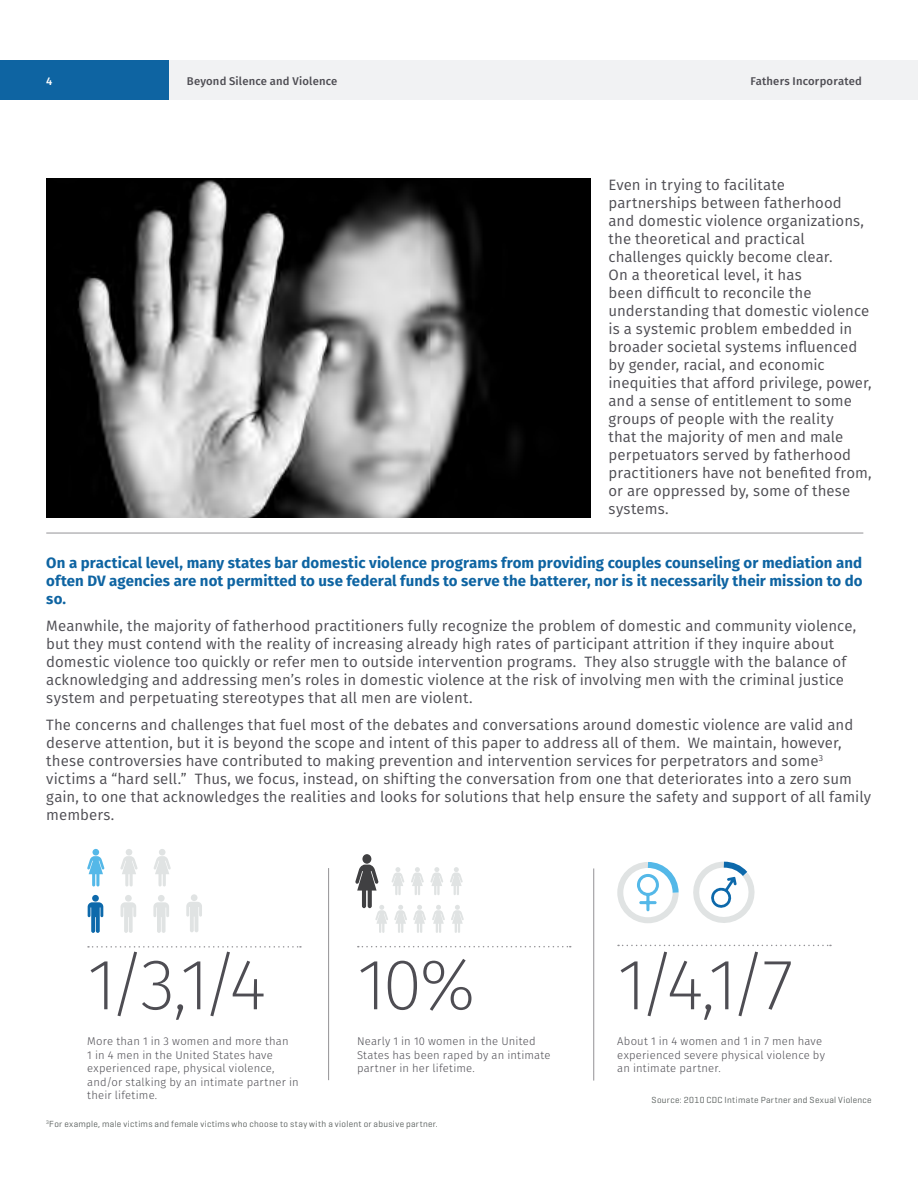
<style>
.page{position:relative;width:918px;height:1188px;background:#fff}
.page>*{position:absolute;margin:0;border:0;box-sizing:border-box;transform-origin:0 0}
.t1{font:200 72px "Fira Sans";color:#4e4d53}
.t2{font:15px/18px "Fira Sans";letter-spacing:.005em;color:#4e4d53}
.t3{font:700 15px/18px "Fira Sans";letter-spacing:.005em;color:#0e64a2;text-align:justify}
.t4{font:300 11.25px/13.5px "Fira Sans";letter-spacing:.015em;color:#4e4d53}
.t5{font:500 11.25px "Fira Sans";letter-spacing:.015em;color:#4e4d53}
.t6{font:500 11.25px "Fira Sans";color:#fff}
.t7{font:9px "Geogrotesque";letter-spacing:.035em;color:#585e5c}
</style>
<div class="page">
<div style="left:147px;top:60px;width:771px;height:40px;background:#f1f2f3"></div>
<div style="left:0;top:60px;width:169px;height:40px;background:#0e64a2"></div>
<img style="left:46px;top:178px;width:545px;height:339px">
<hr style="left:46px;top:533px;width:817px;height:1px;background:#939296">
<svg style="left:358px;top:946px;width:213px;height:1px"></svg>
<svg style="left:618px;top:945px;width:213px;height:1px"></svg>
<svg style="left:88px;top:946px;width:213px;height:2px"></svg>
<hr style="left:328px;top:868px;width:1px;height:212px;background:#939296">
<hr style="left:593px;top:868px;width:1px;height:213px;background:#939296">
<div style="left:362px;top:854px;width:9px;height:10px;background:#404042;border-radius:50%"></div>
<svg style="left:355px;top:865px;width:109px;height:68px"></svg>
<div style="left:92px;top:895px;width:7px;height:7px;background:#0d69ab;border-radius:50%"></div>
<svg style="left:88px;top:902px;width:15px;height:31px"></svg>
<div style="left:125px;top:895px;width:7px;height:7px;background:#e0e3e3;border-radius:50%"></div>
<svg style="left:121px;top:902px;width:15px;height:31px"></svg>
<div style="left:158px;top:895px;width:7px;height:7px;background:#e0e3e3;border-radius:50%"></div>
<svg style="left:153px;top:902px;width:16px;height:31px"></svg>
<div style="left:191px;top:894px;width:7px;height:7px;background:#e0e3e3;border-radius:50%"></div>
<svg style="left:186px;top:902px;width:16px;height:30px"></svg>
<div style="left:93px;top:849px;width:6px;height:7px;background:#54b8e8;border-radius:50%"></div>
<svg style="left:87px;top:856px;width:18px;height:30px"></svg>
<div style="left:126px;top:849px;width:6px;height:7px;background:#e0e3e3;border-radius:50%"></div>
<svg style="left:120px;top:856px;width:18px;height:30px"></svg>
<div style="left:159px;top:849px;width:7px;height:7px;background:#e0e3e3;border-radius:50%"></div>
<svg style="left:154px;top:856px;width:17px;height:30px"></svg>
<svg style="left:617px;top:861px;width:138px;height:62px"></svg>
<p class="t6" style="left:46px;top:73px;width:8px">4</p>
<p class="t5" style="left:187px;top:73px;width:152px">Beyond Silence and Violence</p>
<p class="t5" style="left:750px;top:73px;width:113px">Fathers Incorporated</p>
<p class="t2" style="left:609px;top:177px;width:265px">Even in trying to facilitate partnerships between fatherhood<br>and domestic violence organizations, the theoretical and practical challenges quickly become clear.<br>On a theoretical level, it has<br>been difficult to reconcile the understanding that domestic violence is a systemic problem embedded in broader societal systems influenced by gender, racial, and economic inequities that afford privilege, power, and a sense of entitlement to some groups of people with the reality<br>that the majority of men and male perpetuators served by fatherhood practitioners have not benefited from, or are oppressed by, some of these systems.</p>
<p class="t3" style="left:46px;top:555px;width:818px">On a practical level, many states bar domestic violence programs from providing couples counseling or mediation and often DV agencies are not permitted to use federal funds to serve the batterer, nor is it necessarily their mission to do so.</p>
<p class="t2" style="left:46px;top:618px;width:811px">Meanwhile, the majority of fatherhood practitioners fully recognize the problem of domestic and community violence, but they must contend with the reality of increasing already high rates of participant attrition if they inquire about domestic violence too quickly or refer men to outside intervention programs. They also struggle with the balance of acknowledging and addressing men’s roles in domestic violence at the risk of involving men with the criminal justice system and perpetuating stereotypes that all men are violent.</p>
<p class="t2" style="left:46px;top:717px;width:826px">The concerns and challenges that fuel most of the debates and conversations around domestic violence are valid and deserve attention, but it is beyond the scope and intent of this paper to address all of them. We maintain, however, these controversies have contributed to making prevention and intervention services for perpetrators and some<sup>3 </sup>victims a “hard sell.” Thus, we focus, instead, on shifting the conversation from one that deteriorates into a zero sum gain, to one that acknowledges the realities and looks for solutions that help ensure the safety and support of all family members.</p>
<h1 class="t1" style="left:87px;top:934px;width:180px">1/3,1/4</h1>
<p class="t4" style="left:87px;top:1035px;width:213px">More than 1 in 3 women and more than<br>1 in 4 men in the United States have experienced rape, physical violence, and/or stalking by an intimate partner in their lifetime.</p>
<h1 class="t1" style="left:357px;top:934px;width:120px">10%</h1>
<p class="t4" style="left:357px;top:1035px;width:195px">Nearly 1 in 10 women in the United<br>States has been raped by an intimate partner in her lifetime.</p>
<p class="t7" style="left:46px;top:1119px;width:393px"><sup>3</sup>For example, male victims and female victims who choose to stay with a violent or abusive partner.</p>
<h1 class="t1" style="left:617px;top:934px;width:178px">1/4,1/7</h1>
<p class="t4" style="left:617px;top:1035px;width:209px">About 1 in 4 women and 1 in 7 men have experienced severe physical violence by an intimate partner.</p>
<p class="t7" style="left:652px;top:1094px;width:222px">Source: 2010 CDC Intimate Partner and Sexual Violence</p>
</div>
